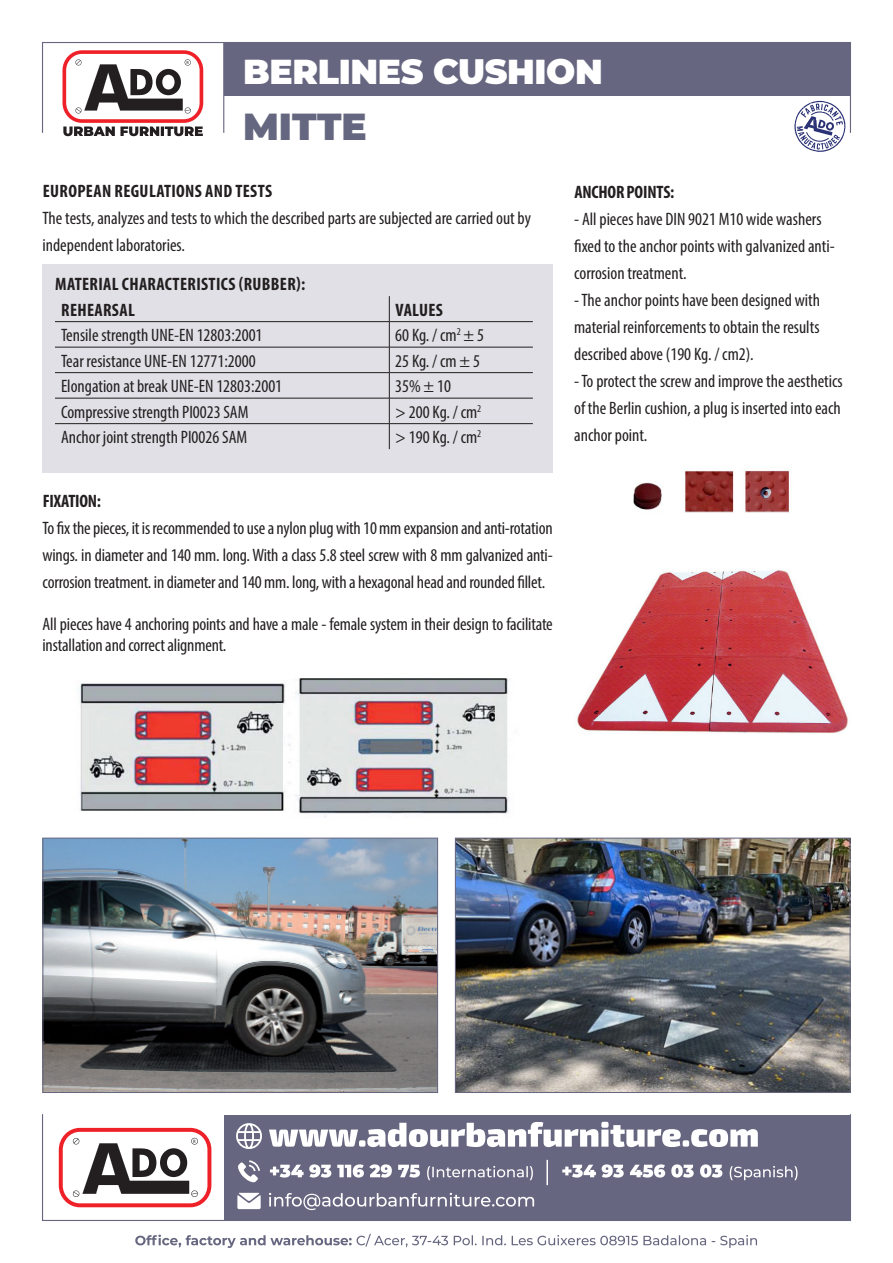
<style>
.page{position:relative;width:893px;height:1263px;background:#fff}
.page>*{position:absolute;margin:0;border:0;box-sizing:border-box;transform-origin:0 0}
.t1{font:900 37.5px "Montserrat";color:#64677f}
.t2{font:900 34.5px "Montserrat";letter-spacing:-.01em;color:#fff}
.t3{font:condensed 18px/27px "Myriad Pro";color:#231f20}
.ref{font:700 condensed 18px "Myriad Pro";letter-spacing:.02em;color:#231f20}
.ref-2{font:700 condensed 18px "Myriad Pro";letter-spacing:-.01em;color:#231f20}
.t4{font:4.8px "Myriad Pro";color:#231f20}
.t5{font:4.35px "Myriad Pro";color:#231f20}
</style>
<div class="page">
<svg style="left:59px;top:1128px;width:152px;height:79px"></svg>
<div style="left:224px;top:1115px;width:626px;height:105px;background:#666680"></div>
<svg style="left:236px;top:1123px;width:26px;height:26px"></svg>
<svg style="left:237px;top:1193px;width:24px;height:16px"></svg>
<hr style="left:546px;top:1160px;width:2px;height:25px;background:#fff">
<div style="left:42px;top:1113px;width:809px;height:108px;border:1px solid #666680"></div>
<svg style="left:135px;top:1234px;width:622px;height:14px"></svg>
<svg style="left:269px;top:1122px;width:489px;height:25px"></svg>
<svg style="left:269px;top:1193px;width:265px;height:17px"></svg>
<svg style="left:238px;top:1160px;width:22px;height:22px"></svg>
<svg style="left:270px;top:1164px;width:527px;height:16px"></svg>
<div style="left:42px;top:42px;width:809px;height:91px;border:1px solid #666680"></div>
<hr style="left:223px;top:43px;width:1px;height:90px;background:#666680">
<div style="left:224px;top:43px;width:626px;height:53px;background:#666680"></div>
<svg style="left:63px;top:50px;width:140px;height:86px"></svg>
<svg style="left:794px;top:101px;width:52px;height:51px"></svg>
<div style="left:42px;top:264px;width:510px;height:208px;background:#e0e0e6"></div>
<hr style="left:55px;top:321px;width:334px;height:1px;background:#231f20">
<hr style="left:389px;top:321px;width:144px;height:1px;background:#231f20">
<svg style="left:389px;top:296px;width:1px;height:153px"></svg>
<hr style="left:55px;top:347px;width:334px;height:1px;background:#231f20">
<hr style="left:389px;top:347px;width:144px;height:1px;background:#231f20">
<hr style="left:55px;top:423px;width:334px;height:1px;background:#231f20">
<hr style="left:389px;top:423px;width:144px;height:1px;background:#231f20">
<hr style="left:55px;top:372px;width:334px;height:1px;background:#231f20">
<hr style="left:389px;top:372px;width:144px;height:1px;background:#231f20">
<hr style="left:55px;top:398px;width:334px;height:1px;background:#231f20">
<hr style="left:389px;top:398px;width:144px;height:1px;background:#231f20">
<img style="left:633px;top:470px;width:157px;height:43px">
<img style="left:78px;top:678px;width:431px;height:139px">
<img style="left:45px;top:840px;width:391px;height:251px">
<div style="left:43px;top:838px;width:395px;height:255px;border:1px solid #666680"></div>
<img style="left:457px;top:840px;width:391px;height:251px">
<div style="left:455px;top:838px;width:395px;height:255px;border:1px solid #666680"></div>
<img style="left:577px;top:569px;width:271px;height:165px">
<p class="t5" style="left:187px;top:60px;width:4px">R</p>
<p class="t2" style="left:243px;top:45px;width:361px">BERLINES CUSHION</p>
<p class="t1" style="left:243px;top:98px;width:125px">MITTE</p>
<p class="ref" style="left:43px;top:180px;width:231px">EUROPEAN REGULATIONS AND TESTS</p>
<p class="t3" style="left:43px;top:204px;width:490px">The tests, analyzes and tests to which the described parts are subjected are carried out by independent laboratories.</p>
<p class="ref" style="left:55px;top:273px;width:252px">MATERIAL CHARACTERISTICS (RUBBER):</p>
<p class="ref" style="left:61px;top:298px;width:75px">REHEARSAL</p>
<p class="ref" style="left:395px;top:298px;width:49px">VALUES</p>
<p class="t3" style="left:61px;top:321px;width:203px">Tensile strength UNE-EN 12803:2001</p>
<p class="t3" style="left:395px;top:321px;width:90px">60 Kg. / cm<sup>2</sup> ± 5</p>
<p class="t3" style="left:61px;top:347px;width:196px">Tear resistance UNE-EN 12771:2000</p>
<p class="t3" style="left:395px;top:347px;width:86px">25 Kg. / cm ± 5</p>
<p class="t3" style="left:61px;top:372px;width:223px">Elongation at break UNE-EN 12803:2001</p>
<p class="t3" style="left:395px;top:372px;width:57px">35% ± 10</p>
<p class="t3" style="left:61px;top:398px;width:189px">Compressive strength PI0023 SAM</p>
<p class="t3" style="left:395px;top:398px;width:87px">&gt; 200 Kg. / cm<sup>2</sup></p>
<p class="t3" style="left:61px;top:423px;width:188px">Anchor joint strength PI0026 SAM</p>
<p class="t3" style="left:395px;top:423px;width:87px">&gt; 190 Kg. / cm<sup>2</sup></p>
<p class="ref-2" style="left:43px;top:490px;width:60px">FIXATION:</p>
<p class="t3" style="left:43px;top:514px;width:512px;text-align:justify">To fix the pieces, it is recommended to use a nylon plug with 10 mm expansion and anti-rotation wings. in diameter and 140 mm. long. With a class 5.8 steel screw with 8 mm galvanized anti&shy;corrosion treatment. in diameter and 140 mm. long, with a hexagonal head and rounded fillet.</p>
<p class="t3" style="left:43px;top:613px;width:512px;line-height:21px">All pieces have 4 anchoring points and have a male - female system in their design to facilitate installation and correct alignment.</p>
<p class="ref-2" style="left:574px;top:180px;width:101px">ANCHOR POINTS:</p>
<p class="t3" style="left:574px;top:205px;width:262px">- All pieces have DIN 9021 M10 wide washers fixed to the anchor points with galvanized anti&shy;corrosion treatment.</p>
<p class="t3" style="left:574px;top:286px;width:247px;text-align:justify">- The anchor points have been designed with material reinforcements to obtain the results described above (190 Kg. / cm2).</p>
<p class="t3" style="left:574px;top:367px;width:270px;text-align:justify">- To protect the screw and improve the aesthetics of the Berlin cushion, a plug is inserted into each anchor point.</p>
<p class="t4" style="left:193px;top:1138px;width:4px">R</p>
</div>
